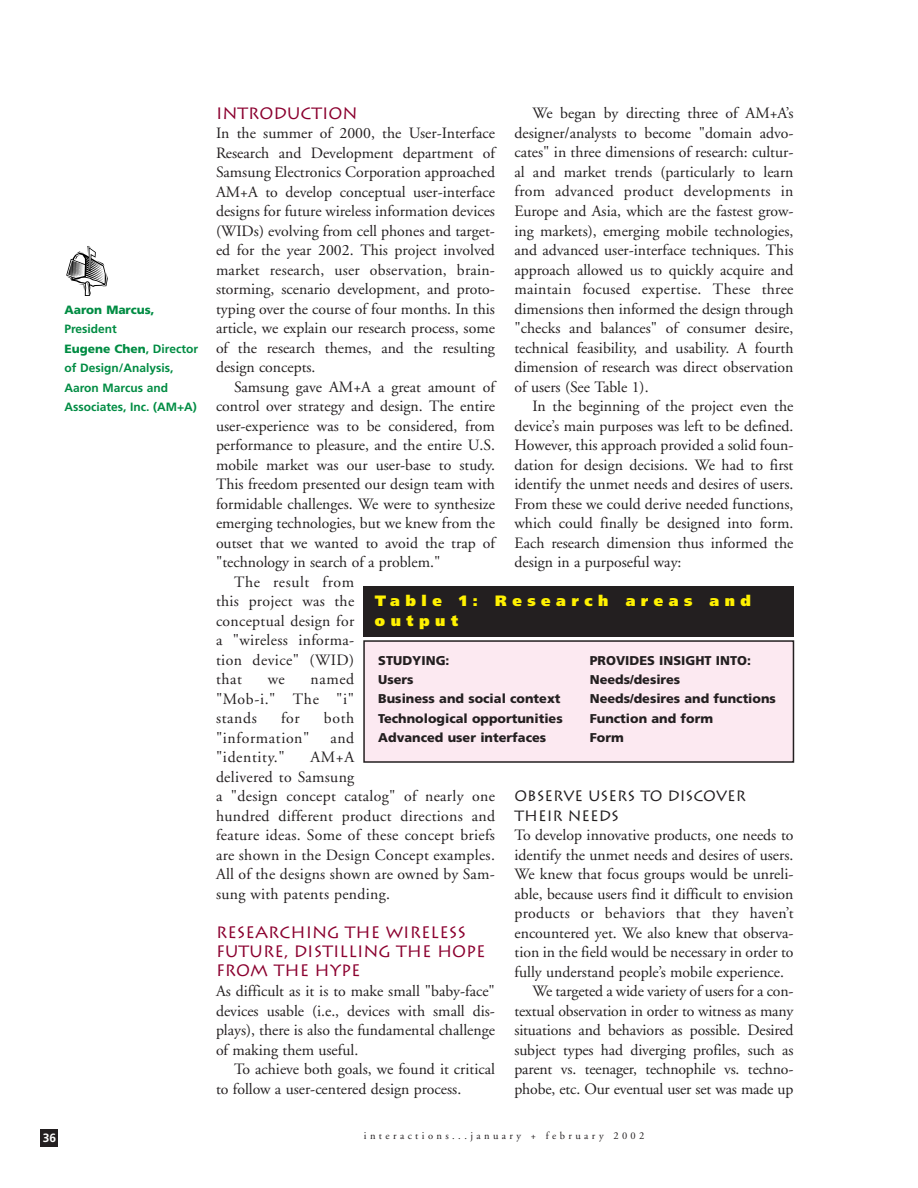
<style>
.page{position:relative;width:918px;height:1188px;background:#fff}
.page>*{position:absolute;margin:0;border:0;box-sizing:border-box;transform-origin:0 0}
.t1{font:16.5px/19.5px "Lithos";color:#8b012f}
.t2{font:15.75px/19.5px "Adobe Garamond";color:#231f20;text-align:justify}
.t3{font:15.75px/19.5px "Adobe Garamond";letter-spacing:.02em;color:#231f20}
.t4{font:15.75px "Adobe Garamond";letter-spacing:.04em;color:#231f20}
.t5{font:15.75px "Adobe Garamond";letter-spacing:.025em;color:#231f20}
.t6{font:15px/19.5px "Lithos";color:#231f20}
.t7{font:900 15px/19.5px "Frutiger";letter-spacing:.37em;color:#fff101}
.t8{font:900 12.75px "Frutiger";color:#231f20}
.t9{font:700 12px/19.5px "Frutiger";color:#008c43}
.t10{font:900 12px "Frutiger";color:#008c43}
.t11{font:700 12px "Frutiger";color:#fff}
.t12{font:10.5px "Adobe Garamond";letter-spacing:.325em;color:#231f20}
.s1{font-weight:900}
</style>
<div class="page">
<div style="left:40px;top:1130px;width:18px;height:18px;background:#231f20"></div>
<svg style="left:66px;top:246px;width:42px;height:50px"></svg>
<div style="left:363px;top:586px;width:431px;height:51px;background:#231f20"></div>
<div style="left:364px;top:641px;width:429px;height:121px;background:#fce9f1"></div>
<div style="left:363px;top:640px;width:431px;height:123px;border:2px solid #231f20"></div>
<p class="t10" style="left:64px;top:304px;width:91px">Aaron Marcus,</p>
<p class="t9" style="left:64px;top:320px;width:135px">President<br><span class="s1">Eugene Chen</span>, Director of Design/Analysis,<br>Aaron Marcus and<br>Associates, Inc. (AM+A)</p>
<p class="t1" style="left:216px;top:103px;width:143px">INTRODUCTION</p>
<p class="t2" style="left:216px;top:125px;width:281px">In the summer of 2000, the User-Interface Research and Development department of Samsung Electronics Corporation approached AM+A to develop conceptual user-interface designs for future wireless information devices (WIDs) evolving from cell phones and target&shy;ed for the year 2002. This project involved market research, user observation, brain&shy;storming, scenario development, and proto&shy;typing over the course of four months. In this article, we explain our research process, some of the research themes, and the resulting design concepts.</p>
<p class="t2" style="left:234px;top:378px;width:263px">Samsung gave AM+A a great amount of</p>
<p class="t2" style="left:216px;top:398px;width:280px">control over strategy and design. The entire</p>
<p class="t2" style="left:216px;top:417px;width:280px">user-experience was to be considered, from</p>
<p class="t2" style="left:216px;top:437px;width:281px">performance to pleasure, and the entire U.S.</p>
<p class="t2" style="left:216px;top:456px;width:280px">mobile market was our user-base to study.</p>
<p class="t2" style="left:216px;top:476px;width:281px">This freedom presented our design team with</p>
<p class="t2" style="left:216px;top:495px;width:280px">formidable challenges. We were to synthesize</p>
<p class="t2" style="left:216px;top:515px;width:280px">emerging technologies, but we knew from the</p>
<p class="t2" style="left:216px;top:534px;width:281px">outset that we wanted to avoid the trap of</p>
<p class="t2" style="left:216px;top:554px;width:226px">"technology in search of a problem."</p>
<p class="t4" style="left:234px;top:575px;width:122px">The result from</p>
<p class="t3" style="left:216px;top:593px;width:140px">this project was the</p>
<p class="t3" style="left:216px;top:612px;width:140px">conceptual design for</p>
<p class="t3" style="left:216px;top:632px;width:140px">a "wireless informa-</p>
<p class="t5" style="left:216px;top:653px;width:140px">tion device" (WID)</p>
<p class="t2" style="left:216px;top:671px;width:28px">that</p>
<p class="t2" style="left:268px;top:671px;width:19px">we</p>
<p class="t2" style="left:514px;top:105px;width:281px;text-indent:18px">We began by directing three of AM+A’s designer/analysts to become "domain advo&shy;cates" in three dimensions of research: cultur&shy;al and market trends (particularly to learn from advanced product developments in Europe and Asia, which are the fastest grow&shy;ing markets), emerging mobile technologies, and advanced user-interface techniques. This approach allowed us to quickly acquire and maintain focused expertise. These three dimensions then informed the design through "checks and balances" of consumer desire, technical feasibility, and usability. A fourth dimension of research was direct observation of users (See Table 1).</p>
<p class="t2" style="left:514px;top:398px;width:281px;text-indent:18px">In the beginning of the project even the device’s main purposes was left to be defined.<br>However, this approach provided a solid foun&shy;dation for design decisions. We had to first identify the unmet needs and desires of users.<br>From these we could derive needed functions, which could finally be designed into form.<br>Each research dimension thus informed the design in a purposeful way:</p>
<p class="t7" style="left:375px;top:592px;width:378px">Table 1: Research areas and output</p>
<p class="t8" style="left:378px;top:655px;width:73px">STUDYING:</p>
<p class="t8" style="left:590px;top:655px;width:163px">PROVIDES INSIGHT INTO:</p>
<p class="t8" style="left:378px;top:674px;width:37px">Users</p>
<p class="t8" style="left:590px;top:674px;width:92px">Needs/desires</p>
<p class="t8" style="left:378px;top:694px;width:184px">Business and social context</p>
<p class="t8" style="left:590px;top:694px;width:188px">Needs/desires and functions</p>
<p class="t8" style="left:378px;top:713px;width:186px">Technological opportunities</p>
<p class="t8" style="left:590px;top:713px;width:125px">Function and form</p>
<p class="t8" style="left:378px;top:733px;width:169px">Advanced user interfaces</p>
<p class="t8" style="left:590px;top:733px;width:36px">Form</p>
<p class="t2" style="left:216px;top:671px;width:140px;text-indent:95px">named "Mob-i." The "i" stands</p>
<p class="t2" style="left:281px;top:710px;width:20px">for</p>
<p class="t2" style="left:324px;top:710px;width:32px">both</p>
<p class="t4" style="left:216px;top:731px;width:95px">"information"</p>
<p class="t2" style="left:330px;top:729px;width:25px">and</p>
<p class="t4" style="left:216px;top:751px;width:70px">"identity."</p>
<p class="t3" style="left:216px;top:749px;width:281px;text-indent:95px">AM+A<br>delivered to Samsung<br>a "design concept catalog" of nearly one hundred different product directions and feature ideas. Some of these concept briefs are shown in the Design Concept examples.<br>All of the designs shown are owned by Sam&shy;sung with patents pending.</p>
<p class="t1" style="left:216px;top:922px;width:271px">RESEARCHING THE WIRELESS<br>FUTURE, DISTILLING THE HOPE<br>FROM THE HYPE</p>
<p class="t2" style="left:216px;top:983px;width:281px">As difficult as it is to make small "baby-face" devices usable (i.e., devices with small dis&shy;plays), there is also the fundamental challenge of making them useful.</p>
<p class="t2" style="left:216px;top:1061px;width:281px;text-indent:18px">To achieve both goals, we found it critical to follow a user-centered design process.</p>
<p class="t6" style="left:514px;top:786px;width:233px">OBSERVE USERS TO DISCOVER<br>THEIR NEEDS</p>
<p class="t2" style="left:514px;top:827px;width:280px">To develop innovative products, one needs to</p>
<p class="t2" style="left:514px;top:846px;width:280px">identify the unmet needs and desires of users.</p>
<p class="t2" style="left:514px;top:866px;width:280px">We knew that focus groups would be unreli-</p>
<p class="t2" style="left:514px;top:885px;width:280px">able, because users find it difficult to envision</p>
<p class="t3" style="left:514px;top:905px;width:281px">products or behaviors that they haven’t</p>
<p class="t2" style="left:514px;top:924px;width:280px">encountered yet. We also knew that observa-</p>
<p class="t2" style="left:514px;top:944px;width:280px">tion in the field would be necessary in order to</p>
<p class="t2" style="left:514px;top:963px;width:271px">fully understand people’s mobile experience.</p>
<p class="t2" style="left:533px;top:983px;width:262px">We targeted a wide variety of users for a con-</p>
<p class="t2" style="left:514px;top:1002px;width:280px">textual observation in order to witness as many</p>
<p class="t2" style="left:514px;top:1022px;width:280px">situations and behaviors as possible. Desired</p>
<p class="t2" style="left:514px;top:1041px;width:280px">subject types had diverging profiles, such as</p>
<p class="t2" style="left:514px;top:1061px;width:280px">parent vs. teenager, technophile vs. techno-</p>
<p class="t2" style="left:514px;top:1080px;width:280px">phobe, etc. Our eventual user set was made up</p>
<p class="t11" style="left:43px;top:1133px;width:15px">36</p>
<p class="t12" style="left:364px;top:1131px;width:282px">interactions...january + february 2002</p>
</div>
